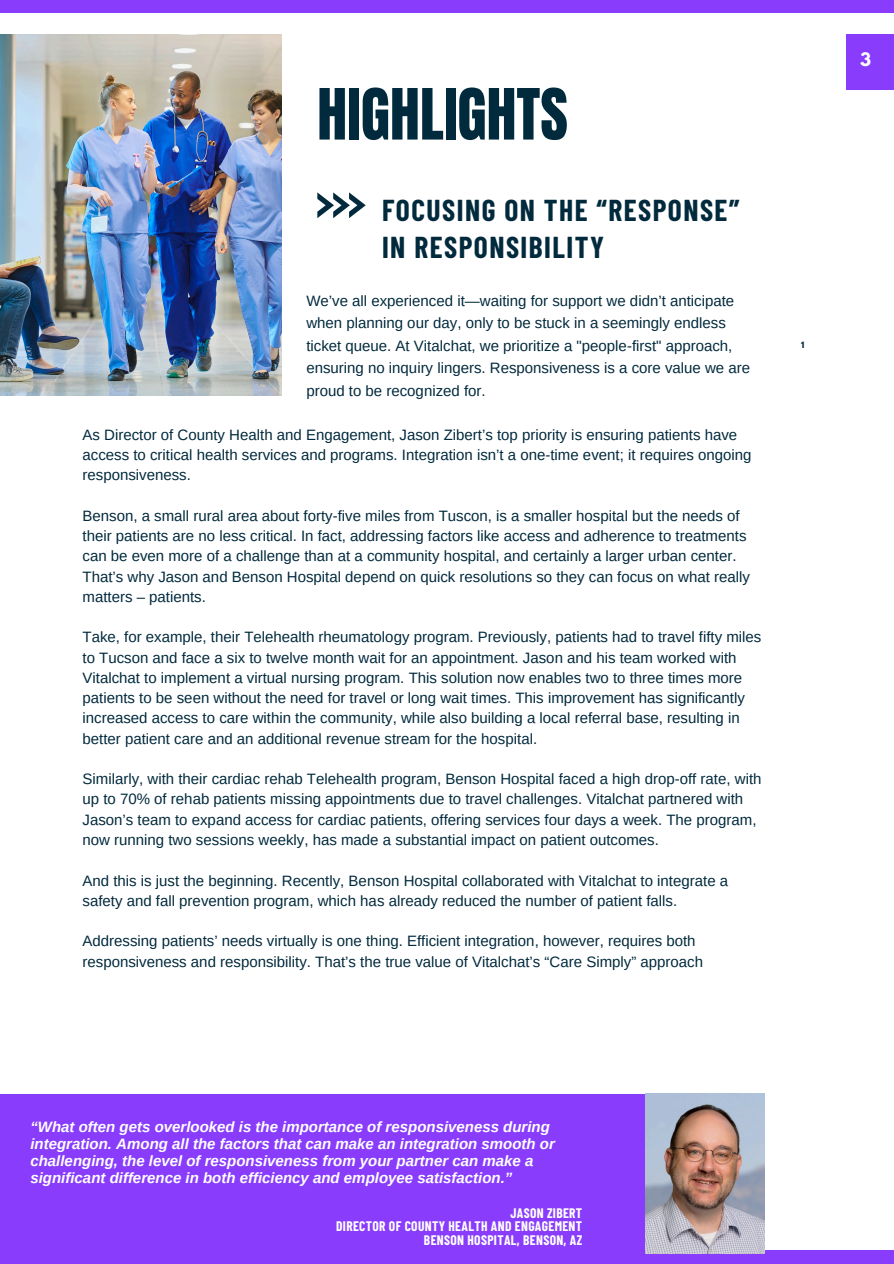
<style>
.page{position:relative;width:894px;height:1264px;background:#fff}
.page>*{position:absolute;margin:0;border:0;box-sizing:border-box;transform-origin:0 0}
.t1{font:60px "Anton";color:#022a3d}
.t2{font:700 29.55px/37.7px "Barlow Condensed";letter-spacing:.05em;color:#022a3d}
.t3{font:700 16.5px "League Spartan";color:#fff}
.t4{font:15px/20.2px "Arimo";color:#022a3d}
.t5{font:italic 700 15px/16.8px "Arimo";color:#fff}
.t6{font:700 13.5px "Barlow Condensed";letter-spacing:.025em;color:#fff}
.t7{font:700 7.8px "League Spartan";color:#022a3d}
</style>
<div class="page">
<svg style="left:317px;top:192px;width:48px;height:26px"></svg>
<div style="left:0;top:0;width:893px;height:13px;background:#893cfc"></div>
<div style="left:0;top:1249px;width:893px;height:14px;background:#893cfc"></div>
<div style="left:846px;top:34px;width:47px;height:55px;background:#893cfc"></div>
<img style="left:0;top:34px;width:281px;height:361px">
<div style="left:0;top:1093px;width:645px;height:164px;background:#893cfc"></div>
<img style="left:645px;top:1093px;width:119px;height:160px">
<h4 class="t1" style="left:317px;top:71px;width:252px">HIGHLIGHTS</h4>
<h4 class="t2" style="left:382px;top:190px;width:359px">FOCUSING ON THE “RESPONSE”<br>IN RESPONSIBILITY</h4>
<h4 class="t4" style="left:306px;top:289px;width:445px;line-height:22.5px">We’ve all experienced it—waiting for support we didn’t anticipate when planning our day, only to be stuck in a seemingly endless ticket queue. At Vitalchat, we prioritize a "people-first" approach, ensuring no inquiry lingers. Responsiveness is a core value we are proud to be recognized for.</h4>
<h2 class="t4" style="left:82px;top:424px;width:670px">As Director of County Health and Engagement, Jason Zibert’s top priority is ensuring patients have access to critical health services and programs. Integration isn’t a one-time event; it requires ongoing responsiveness.</h2>
<h4 class="t4" style="left:82px;top:505px;width:668px">Benson, a small rural area about forty-five miles from Tuscon, is a smaller hospital but the needs of their patients are no less critical. In fact, addressing factors like access and adherence to treatments can be even more of a challenge than at a community hospital, and certainly a larger urban center.<br>That’s why Jason and Benson Hospital depend on quick resolutions so they can focus on what really matters – patients.</h4>
<p class="t4" style="left:82px;top:627px;width:680px">Take, for example, their Telehealth rheumatology program. Previously, patients had to travel fifty miles to Tucson and face a six to twelve month wait for an appointment. Jason and his team worked with Vitalchat to implement a virtual nursing program. This solution now enables two to three times more patients to be seen without the need for travel or long wait times. This improvement has significantly increased access to care within the community, while also building a local referral base, resulting in better patient care and an additional revenue stream for the hospital.</p>
<h4 class="t4" style="left:82px;top:769px;width:680px">Similarly, with their cardiac rehab Telehealth program, Benson Hospital faced a high drop-off rate, with up to 70% of rehab patients missing appointments due to travel challenges. Vitalchat partnered with Jason’s team to expand access for cardiac patients, offering services four days a week. The program, now running two sessions weekly, has made a substantial impact on patient outcomes.</h4>
<h4 class="t4" style="left:82px;top:870px;width:647px">And this is just the beginning. Recently, Benson Hospital collaborated with Vitalchat to integrate a safety and fall prevention program, which has already reduced the number of patient falls.</h4>
<h4 class="t4" style="left:82px;top:931px;width:622px">Addressing patients’ needs virtually is one thing. Efficient integration, however, requires both responsiveness and responsibility. That’s the true value of Vitalchat’s “Care Simply” approach</h4>
<p class="t7" style="left:800px;top:341px;width:5px">1</p>
<p class="t3" style="left:859px;top:51px;width:12px">3</p>
<h3 class="t5" style="left:30px;top:1118px;width:526px">“What often gets overlooked is the importance of responsiveness during integration. Among all the factors that can make an integration smooth or challenging, the level of responsiveness from your partner can make a significant difference in both efficiency and employee satisfaction.”</h3>
<p class="t6" style="left:510px;top:1204px;width:73px">JASON ZIBERT</p>
<p class="t6" style="left:336px;top:1217px;width:247px">DIRECTOR OF COUNTY HEALTH AND ENGAGEMENT</p>
<p class="t6" style="left:424px;top:1231px;width:160px">BENSON HOSPITAL, BENSON, AZ</p>
</div>
